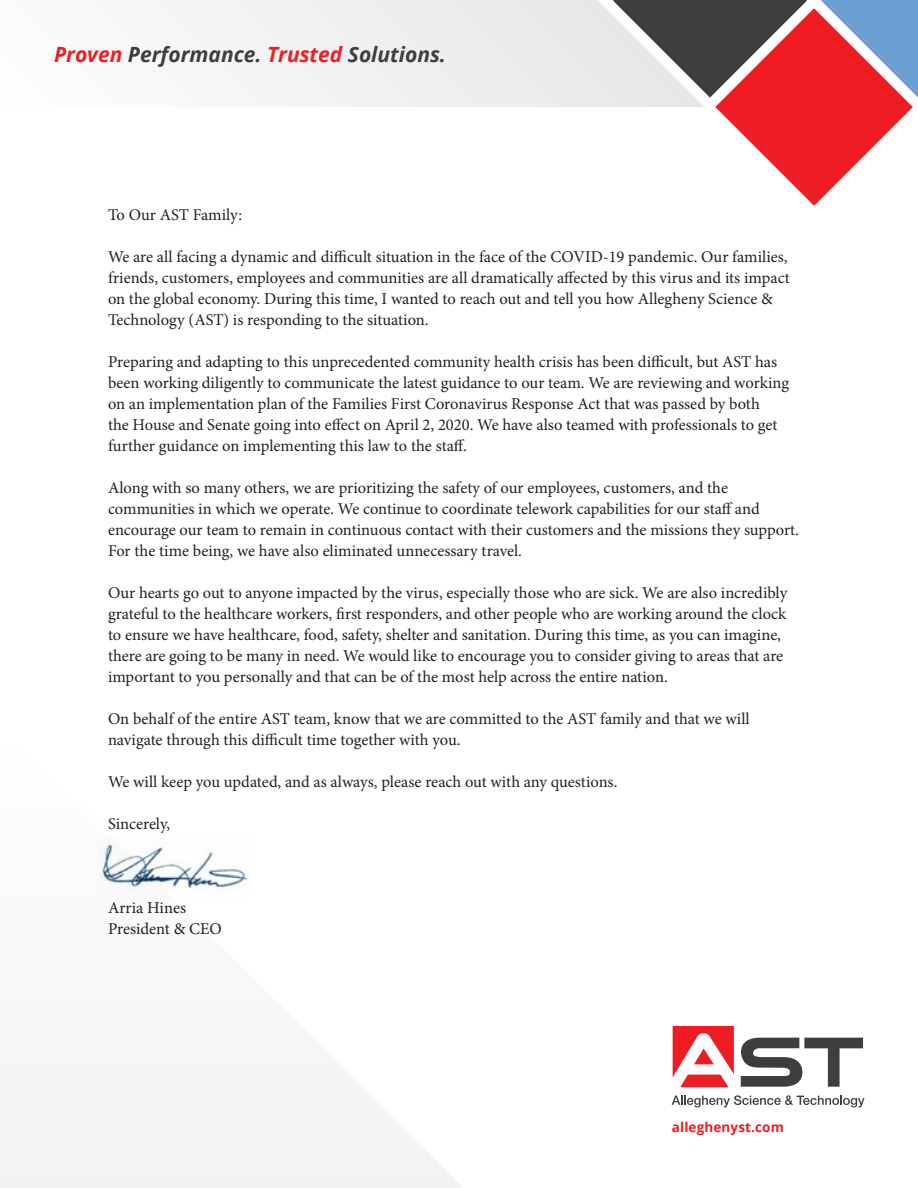
<style>
.page{position:relative;width:918px;height:1188px;background:#fff}
.page>*{position:absolute;margin:0;border:0;box-sizing:border-box;transform-origin:0 0}
.t1{font:italic 700 21px "Open Sans";color:#3e3e3f}
.t2{font:16.5px/21px "Minion Pro";letter-spacing:-.005em;color:#231f20}
.t3{font:700 13.5px "Open Sans";letter-spacing:.01em;color:#ee1d23}
.s1{color:#ee1d23}
</style>
<div class="page">
<div style="left:0;top:1120px;width:462px;height:68px;background:#f3f3f3"></div>
<svg style="left:705px;top:0;width:213px;height:206px"></svg>
<svg style="left:672px;top:1095px;width:193px;height:12px"></svg>
<svg style="left:673px;top:1026px;width:61px;height:61px"></svg>
<svg style="left:741px;top:1038px;width:122px;height:49px"></svg>
<svg style="left:176px;top:0;width:529px;height:107px;fill:#eeeef0"></svg>
<img style="left:98px;top:838px;width:151px;height:52px">
<p class="t1" style="left:54px;top:39px;width:393px"><span class="s1">Proven</span> Performance. <span class="s1">Trusted</span> Solutions.</p>
<p class="t2" style="left:108px;top:205px;width:136px">To Our AST Family:</p>
<p class="t2" style="left:108px;top:247px;width:683px">We are all facing a dynamic and difficult situation in the face of the COVID-19 pandemic. Our families, friends, customers, employees and communities are all dramatically affected by this virus and its impact on the global economy. During this time, I wanted to reach out and tell you how Allegheny Science &amp; Technology (AST) is responding to the situation.</p>
<p class="t2" style="left:108px;top:352px;width:683px">Preparing and adapting to this unprecedented community health crisis has been difficult, but AST has been working diligently to communicate the latest guidance to our team. We are reviewing and working on an implementation plan of the Families First Coronavirus Response Act that was passed by both<br>the House and Senate going into effect on April 2, 2020. We have also teamed with professionals to get further guidance on implementing this law to the staff.</p>
<p class="t2" style="left:108px;top:478px;width:693px">Along with so many others, we are prioritizing the safety of our employees, customers, and the communities in which we operate. We continue to coordinate telework capabilities for our staff and encourage our team to remain in continuous contact with their customers and the missions they support.<br>For the time being, we have also eliminated unnecessary travel.</p>
<p class="t2" style="left:108px;top:583px;width:681px">Our hearts go out to anyone impacted by the virus, especially those who are sick. We are also incredibly grateful to the healthcare workers, first responders, and other people who are working around the clock to ensure we have healthcare, food, safety, shelter and sanitation. During this time, as you can imagine, there are going to be many in need. We would like to encourage you to consider giving to areas that are important to you personally and that can be of the most help across the entire nation.</p>
<p class="t2" style="left:108px;top:709px;width:643px">On behalf of the entire AST team, know that we are committed to the AST family and that we will navigate through this difficult time together with you.</p>
<p class="t2" style="left:108px;top:772px;width:511px">We will keep you updated, and as always, please reach out with any questions.</p>
<p class="t2" style="left:108px;top:814px;width:64px">Sincerely,</p>
<p class="t2" style="left:108px;top:898px;width:80px">Arria Hines</p>
<p class="t2" style="left:108px;top:919px;width:115px">President &amp; CEO</p>
<p class="t3" style="left:672px;top:1118px;width:114px">alleghenyst.com</p>
</div>
